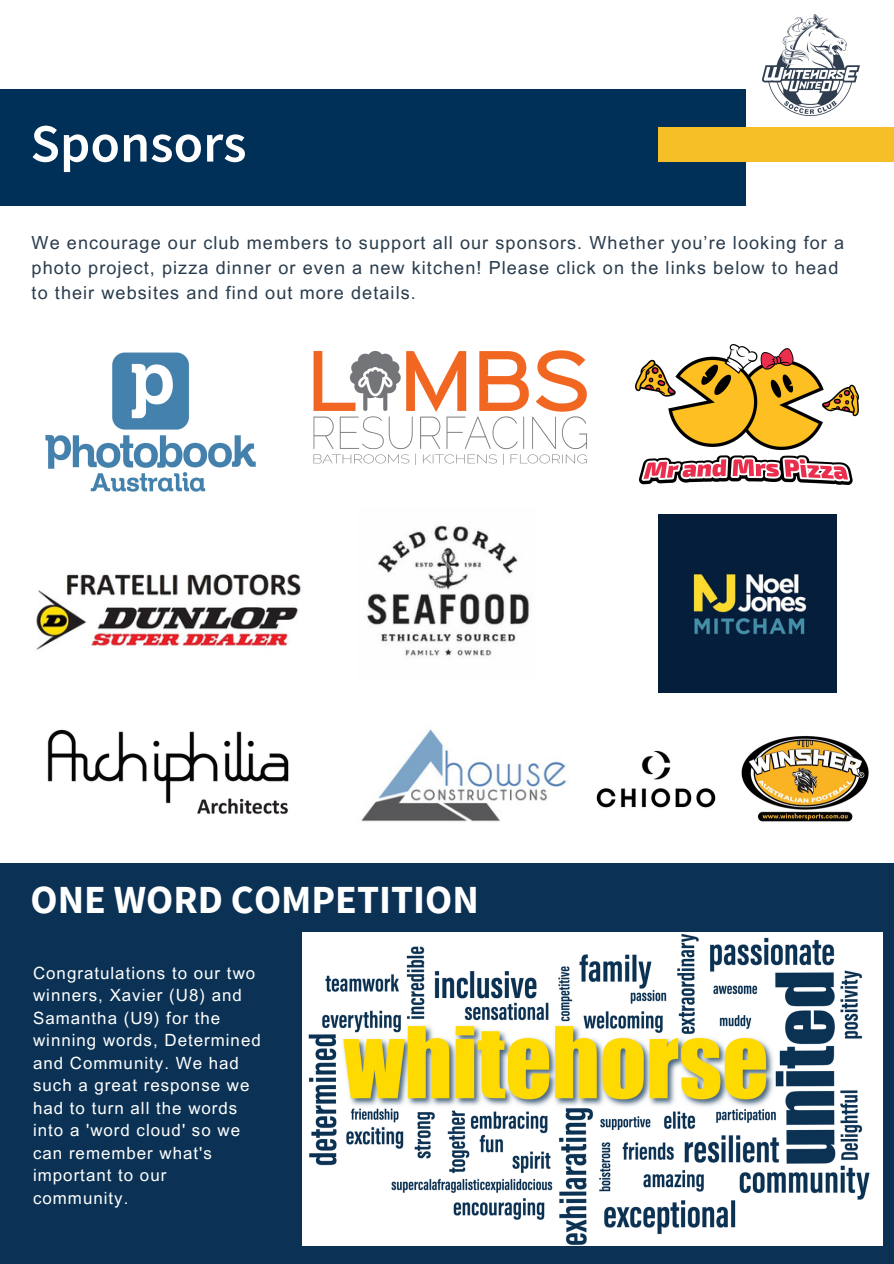
<style>
.page{position:relative;width:894px;height:1264px;background:#fff}
.page>*{position:absolute;margin:0;border:0;box-sizing:border-box;transform-origin:0 0}
.t1{font:600 54px "Source Sans Pro";color:#fff}
.t2{font:700 39.75px "Source Sans Pro";color:#fff}
.t3{font:18px/24.8px "Arial MT Pro";letter-spacing:.06em;color:#293c4d}
.t4{font:16.8px/22.5px "Arial MT Pro";letter-spacing:.06em;color:#fff}
</style>
<div class="page">
<div style="left:0;top:89px;width:745px;height:116px;background:#003057"></div>
<img style="left:762px;top:15px;width:97px;height:101px">
<div style="left:658px;top:127px;width:235px;height:34px;background:#f6bf27"></div>
<div style="left:0;top:863px;width:893px;height:400px;background:#0b3254"></div>
<img style="left:302px;top:932px;width:580px;height:313px">
<img style="left:45px;top:352px;width:211px;height:140px">
<img style="left:361px;top:729px;width:206px;height:93px">
<img style="left:47px;top:729px;width:242px;height:85px">
<img style="left:313px;top:350px;width:274px;height:115px">
<img style="left:635px;top:345px;width:223px;height:139px">
<img style="left:36px;top:574px;width:265px;height:76px">
<img style="left:367px;top:525px;width:163px;height:132px">
<img style="left:658px;top:515px;width:178px;height:178px">
<img style="left:741px;top:735px;width:128px;height:87px">
<img style="left:596px;top:750px;width:120px;height:58px">
<p class="t1" style="left:30px;top:108px;width:217px">Sponsors</p>
<p class="t3" style="left:32px;top:233px;width:813px">We encourage our club members to support all our sponsors. Whether you’re looking for a photo project, pizza dinner or even a new kitchen! Please click on the links below to head to their websites and find out more details.</p>
<p class="t2" style="left:30px;top:874px;width:449px">ONE WORD COMPETITION</p>
<p class="t4" style="left:33px;top:963px;width:229px">Congratulations to our two winners, Xavier (U8) and<br>Samantha (U9) for the winning words, Determined and Community. We had such a great response we had to turn all the words into a 'word cloud' so we can remember what's important to our community.</p>
</div>
